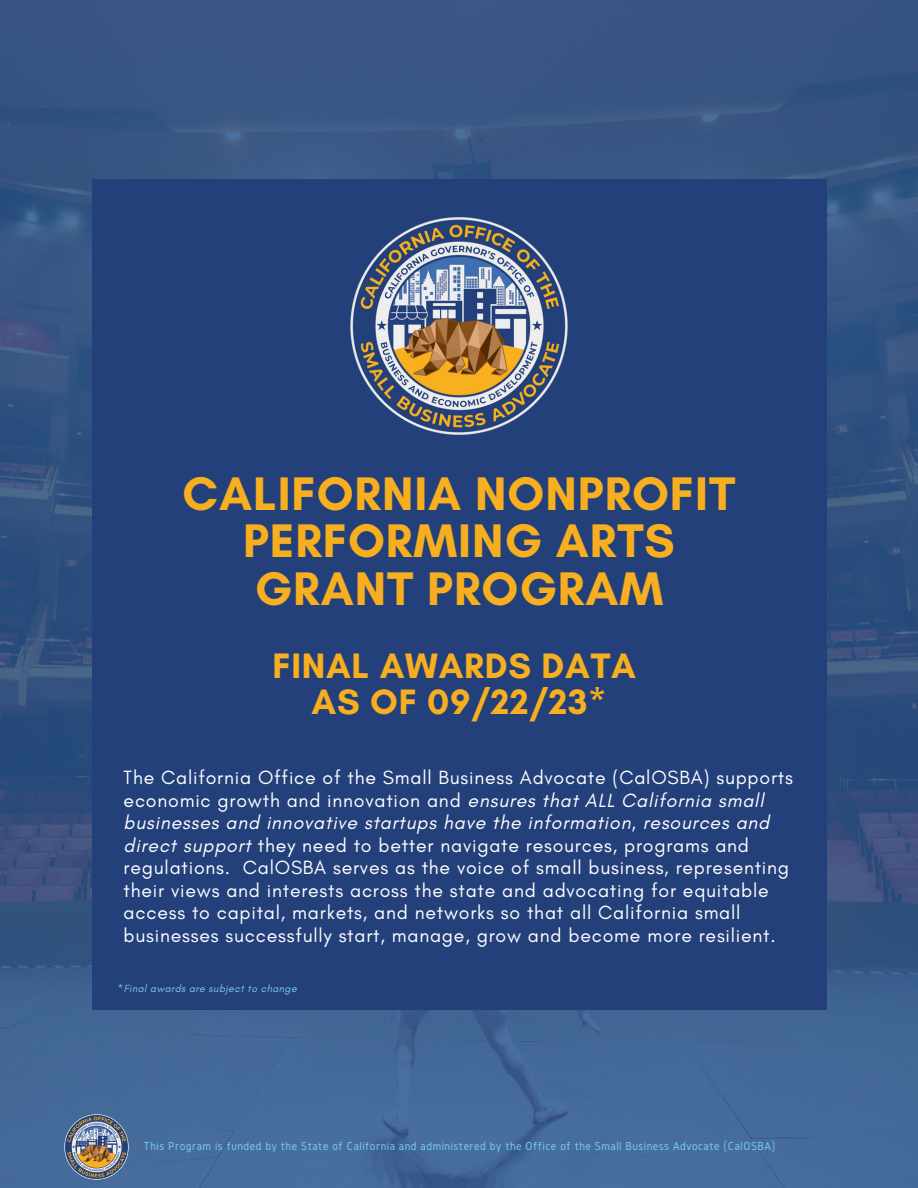
<style>
.page{position:relative;width:918px;height:1188px;background:#fff}
.page>*{position:absolute;margin:0;border:0;box-sizing:border-box;transform-origin:0 0}
.t1{font:700 48px/47.2px "Glacial Indifference";letter-spacing:.02em;color:#f7af1f;text-align:center}
.t2{font:700 36px "Glacial Indifference";letter-spacing:.02em;color:#f7af1f}
.t3{font:19.5px/22.5px "Glacial Indifference";letter-spacing:.04em;color:#fff}
.t4{font:12px "Gidole";letter-spacing:.04em;color:#7acdf1}
.t5{font:italic 10.5px "Glacial Indifference";letter-spacing:.04em;color:#7acdf1}
.s1{font-style:italic}
</style>
<div class="page">
<img style="left:0;top:0;width:918px;height:1188px">
<img style="left:63px;top:1114px;width:67px;height:66px">
<div style="left:92px;top:179px;width:734px;height:830px;background:#23407b"></div>
<img style="left:350px;top:217px;width:218px;height:218px">
<p class="t1" style="left:183px;top:470px;width:554px">CALIFORNIA NONPROFIT<br>PERFORMING ARTS<br>GRANT PROGRAM</p>
<p class="t2" style="left:273px;top:644px;width:365px">FINAL AWARDS DATA</p>
<p class="t2" style="left:312px;top:680px;width:296px">AS OF 09/22/23*</p>
<p class="t3" style="left:124px;top:766px;width:671px">The California Office of the Small Business Advocate (CalOSBA) supports economic growth and innovation and <span class="s1">ensures that ALL California small businesses and innovative startups have the information, resources and direct support</span> they need to better navigate resources, programs and regulations. CalOSBA serves as the voice of small business, representing their views and interests across the state and advocating for equitable access to capital, markets, and networks so that all California small businesses successfully start, manage, grow and become more resilient.</p>
<p class="t5" style="left:118px;top:982px;width:181px">*Final awards are subject to change</p>
<p class="t4" style="left:144px;top:1139px;width:633px">This Program is funded by the State of California and administered by the Office of the Small Business Advocate (CalOSBA)</p>
</div>
